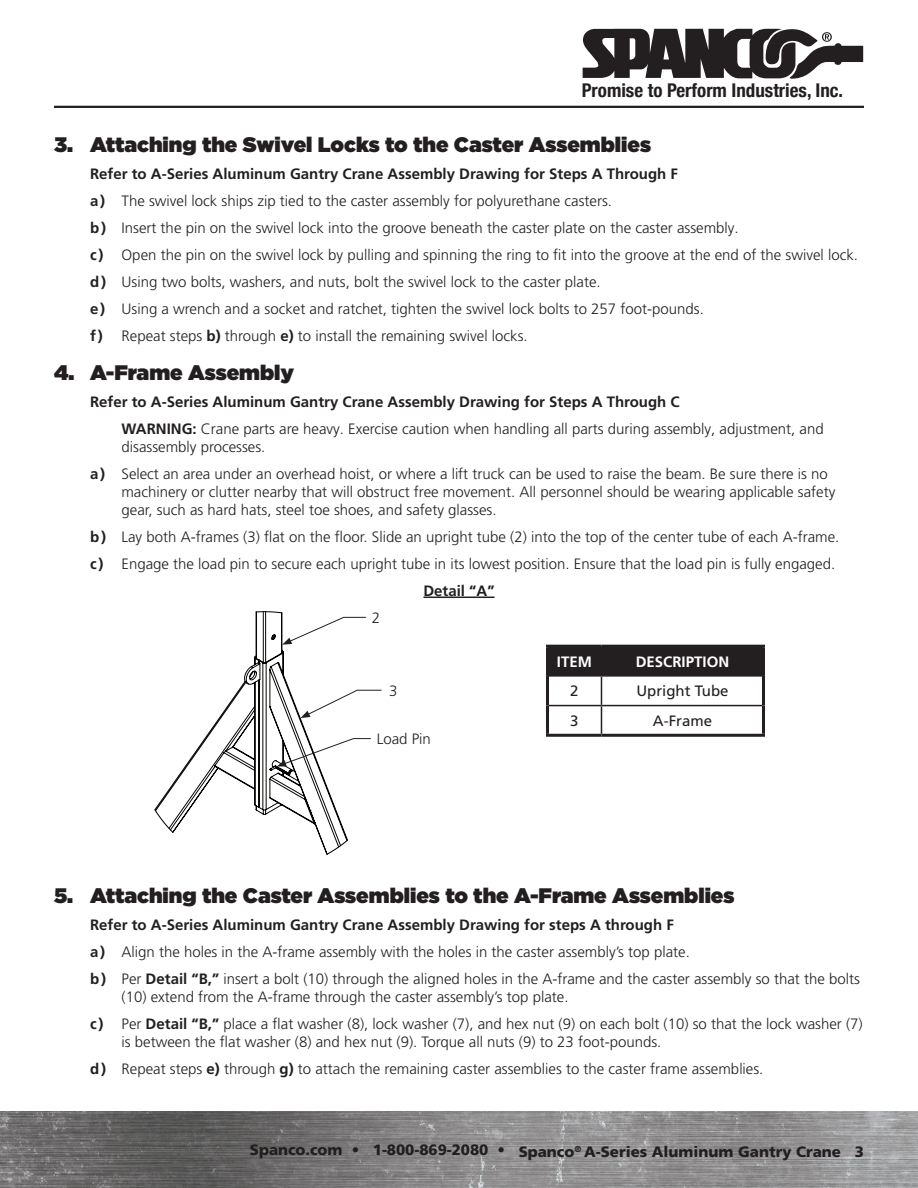
<style>
.page{position:relative;width:918px;height:1188px;background:#fff}
.page>*{position:absolute;margin:0;border:0;box-sizing:border-box;transform-origin:0 0}
.t1{font:900 21px "Gotham";color:#231f20}
.t2{font:700 condensed 18.9px "Helvetica Neue";color:#231f20}
.Bullet_Notes{font:300 15px/18px "Frutiger LT Pro";color:#231f20}
.Main_Text_Indent{font:700 15px "Frutiger LT Pro";color:#231f20}
.t3{font:900 15px "Frutiger LT Pro";color:#231f20}
.Table_Body{font:15px "Frutiger LT Pro";color:#231f20}
.Table_Header{font:700 15px "Frutiger LT Pro";color:#fff}
.Main_Text{font:700 15px "Frutiger LT Pro";color:#231f20}
.Main_Text-2{font:300 15px "Frutiger LT Pro";color:#231f20}
.s1{font-weight:700}
</style>
<div class="page">
<hr style="left:54px;top:106px;width:810px;height:2px;background:#231f20">
<img style="left:0;top:1112px;width:918px;height:76px">
<svg style="left:583px;top:28px;width:280px;height:51px"></svg>
<hr style="left:423px;top:597px;width:72px;height:1px;background:#231f20">
<svg style="left:549px;top:648px;width:213px;height:86px"></svg>
<hr style="left:546px;top:645px;width:55px;height:3px;background:#231f20">
<hr style="left:546px;top:648px;width:3px;height:28px;background:#231f20">
<hr style="left:601px;top:645px;width:164px;height:3px;background:#231f20">
<hr style="left:762px;top:648px;width:3px;height:28px;background:#231f20">
<hr style="left:546px;top:676px;width:3px;height:30px;background:#231f20">
<hr style="left:762px;top:676px;width:3px;height:30px;background:#231f20">
<hr style="left:546px;top:706px;width:3px;height:28px;background:#231f20">
<hr style="left:762px;top:706px;width:3px;height:28px;background:#231f20">
<hr style="left:546px;top:734px;width:55px;height:3px;background:#231f20">
<hr style="left:601px;top:734px;width:164px;height:3px;background:#231f20">
<svg style="left:155px;top:611px;width:193px;height:244px"></svg>
<svg style="left:282px;top:617px;width:84px;height:28px"></svg>
<svg style="left:301px;top:689px;width:81px;height:29px"></svg>
<svg style="left:277px;top:738px;width:94px;height:28px"></svg>
<p class="t2" style="left:582px;top:74px;width:263px">Promise to Perform Industries, Inc.</p>
<p class="t1" style="left:54px;top:129px;width:599px">3. Attaching the Swivel Locks to the Caster Assemblies</p>
<p class="Main_Text_Indent" style="left:90px;top:165px;width:590px">Refer to A-Series Aluminum Gantry Crane Assembly Drawing for Steps A Through F</p>
<p class="Bullet_Notes" style="left:90px;top:192px;width:524px"><span class="s1">a)</span> The swivel lock ships zip tied to the caster assembly for polyurethane casters.</p>
<p class="Bullet_Notes" style="left:90px;top:219px;width:650px"><span class="s1">b)</span> Insert the pin on the swivel lock into the groove beneath the caster plate on the caster assembly.</p>
<p class="Bullet_Notes" style="left:90px;top:246px;width:770px"><span class="s1">c )</span> Open the pin on the swivel lock by pulling and spinning the ring to fit into the groove at the end of the swivel lock.</p>
<p class="Bullet_Notes" style="left:90px;top:273px;width:512px"><span class="s1">d)</span> Using two bolts, washers, and nuts, bolt the swivel lock to the caster plate.</p>
<p class="Bullet_Notes" style="left:90px;top:300px;width:615px"><span class="s1">e)</span> Using a wrench and a socket and ratchet, tighten the swivel lock bolts to 257 foot-pounds.</p>
<p class="Bullet_Notes" style="left:90px;top:327px;width:439px"><span class="s1">f)</span> Repeat steps <span class="s1">b)</span> through <span class="s1">e)</span> to install the remaining swivel locks.</p>
<p class="t1" style="left:54px;top:357px;width:242px">4. A-Frame Assembly</p>
<p class="Main_Text_Indent" style="left:90px;top:393px;width:591px">Refer to A-Series Aluminum Gantry Crane Assembly Drawing for Steps A Through C</p>
<p class="Bullet_Notes" style="left:122px;top:420px;width:704px"><span class="s1">WARNING:</span> Crane parts are heavy. Exercise caution when handling all parts during assembly, adjustment, and disassembly processes.</p>
<p class="Bullet_Notes" style="left:122px;top:465px;width:715px;text-indent:-32px"><span class="s1">a)</span> Select an area under an overhead hoist, or where a lift truck can be used to raise the beam. Be sure there is no machinery or clutter nearby that will obstruct free movement. All personnel should be wearing applicable safety gear, such as hard hats, steel toe shoes, and safety glasses.</p>
<p class="Bullet_Notes" style="left:90px;top:528px;width:751px"><span class="s1">b)</span> Lay both A-frames (3) flat on the floor. Slide an upright tube (2) into the top of the center tube of each A-frame.</p>
<p class="Bullet_Notes" style="left:90px;top:555px;width:747px"><span class="s1">c )</span> Engage the load pin to secure each upright tube in its lowest position. Ensure that the load pin is fully engaged.</p>
<p class="Main_Text" style="left:423px;top:582px;width:73px">Detail “A”</p>
<p class="Main_Text-2" style="left:372px;top:609px;width:10px">2</p>
<p class="Main_Text-2" style="left:389px;top:682px;width:10px">3</p>
<p class="Main_Text-2" style="left:377px;top:730px;width:56px">Load Pin</p>
<p class="Table_Header" style="left:557px;top:653px;width:37px">ITEM</p>
<p class="Table_Header" style="left:636px;top:653px;width:95px">DESCRIPTION</p>
<p class="Table_Body" style="left:570px;top:682px;width:10px">2</p>
<p class="Table_Body" style="left:636px;top:682px;width:94px">Upright Tube</p>
<p class="Table_Body" style="left:570px;top:712px;width:10px">3</p>
<p class="Table_Body" style="left:653px;top:712px;width:61px">A-Frame</p>
<p class="t1" style="left:54px;top:881px;width:682px">5. Attaching the Caster Assemblies to the A-Frame Assemblies</p>
<p class="Main_Text_Indent" style="left:90px;top:916px;width:585px">Refer to A-Series Aluminum Gantry Crane Assembly Drawing for steps A through F</p>
<p class="Bullet_Notes" style="left:90px;top:943px;width:601px"><span class="s1">a)</span> Align the holes in the A-frame assembly with the holes in the caster assembly’s top plate.</p>
<p class="Bullet_Notes" style="left:122px;top:970px;width:740px;text-indent:-32px"><span class="s1">b)</span> Per <span class="s1">Detail “B,”</span> insert a bolt (10) through the aligned holes in the A-frame and the caster assembly so that the bolts (10) extend from the A-frame through the caster assembly’s top plate.</p>
<p class="Bullet_Notes" style="left:122px;top:1015px;width:743px;text-indent:-32px"><span class="s1">c )</span> Per <span class="s1">Detail “B,”</span> place a flat washer (8), lock washer (7), and hex nut (9) on each bolt (10) so that the lock washer (7) is between the flat washer (8) and hex nut (9). Torque all nuts (9) to 23 foot-pounds.</p>
<p class="Bullet_Notes" style="left:90px;top:1060px;width:675px"><span class="s1">d)</span> Repeat steps <span class="s1">e)</span> through <span class="s1">g)</span> to attach the remaining caster assemblies to the caster frame assemblies.</p>
<p class="t3" style="left:250px;top:1142px;width:616px">Spanco.com • 1-800-869-2080 • Spanco<sup>®</sup> A-Series Aluminum Gantry Crane 3</p>
</div>
